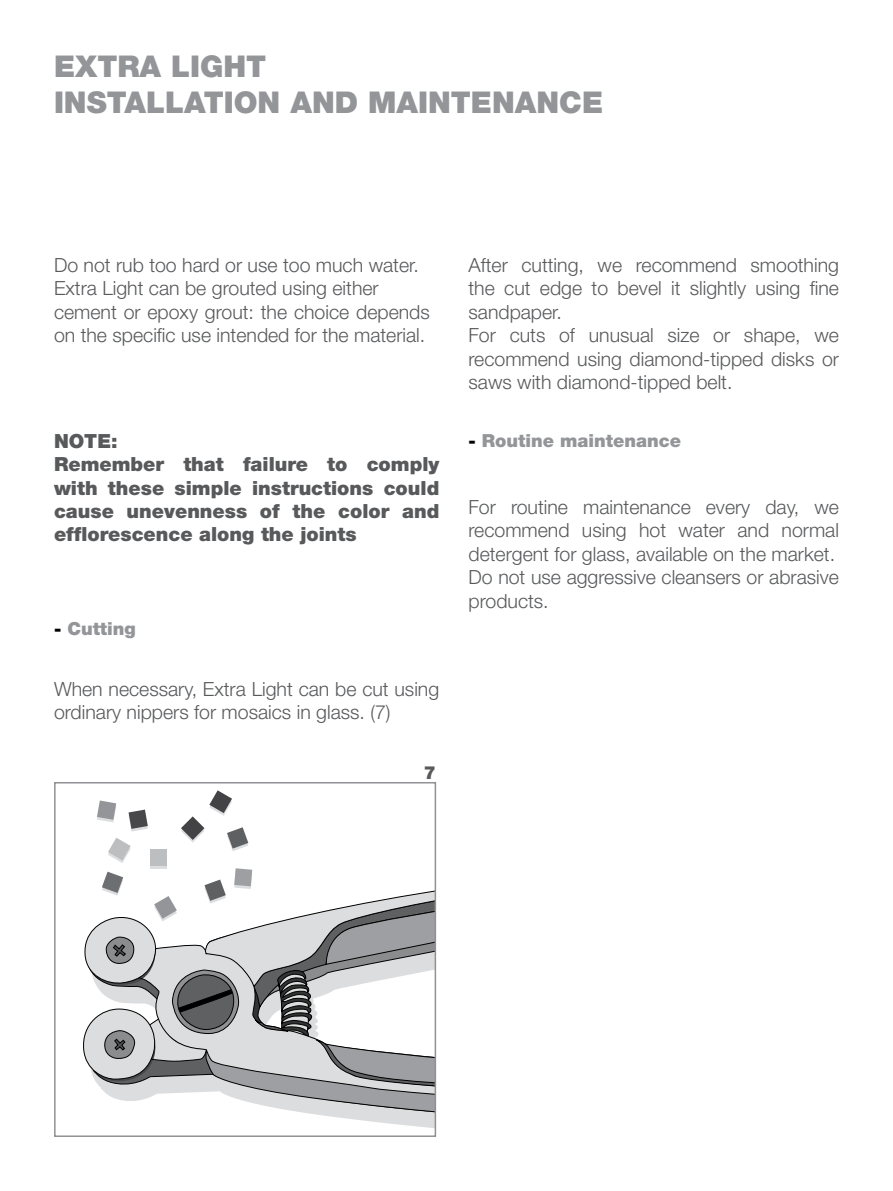
<style>
.page{position:relative;width:893px;height:1191px;background:#fff}
.page>*{position:absolute;margin:0;border:0;box-sizing:border-box;transform-origin:0 0}
.t1{font:900 30px/36px "Helvetica Neue";color:#939598}
.t2{font:300 19.5px/23.4px "Helvetica Neue";color:#58595b}
.t3{font:900 19.5px/23.4px "Helvetica Neue";color:#58595b}
.t4{font:900 18px "Helvetica Neue";color:#939598}
.t5{font:900 18px "Helvetica Neue";color:#58595b}
.s1{color:#000}
</style>
<div class="page">
<svg style="left:83px;top:790px;width:350px;height:332px"></svg>
<div style="left:54px;top:782px;width:382px;height:355px;border:2px solid #919195"></div>
<h1 class="t1" style="left:54px;top:48px;width:551px">EXTRA LIGHT<br>INSTALLATION AND MAINTENANCE</h1>
<p class="t2" style="left:54px;top:253px;width:377px">Do not rub too hard or use too much water.<br>Extra Light can be grouted using either cement or epoxy grout: the choice depends on the specific use intended for the material.</p>
<p class="t3" style="left:54px;top:429px;width:387px">NOTE:<br>Remember that failure to comply with these simple instructions could cause unevenness of the color and efflorescence along the joints</p>
<p class="t4" style="left:54px;top:617px;width:83px"><span class="s1">-</span> Cutting</p>
<p class="t2" style="left:54px;top:677px;width:387px">When necessary, Extra Light can be cut using ordinary nippers for mosaics in glass. (7)</p>
<p class="t5" style="left:424px;top:761px;width:14px">7</p>
<p class="t2" style="left:468px;top:253px;width:372px">After cutting, we recommend smoothing the cut edge to bevel it slightly using fine sandpaper.<br>For cuts of unusual size or shape, we recommend using diamond-tipped disks or saws with diamond-tipped belt.</p>
<p class="t4" style="left:468px;top:429px;width:214px"><span class="s1">-</span> Routine maintenance</p>
<p class="t2" style="left:468px;top:495px;width:372px">For routine maintenance every day, we recommend using hot water and normal detergent for glass, available on the market.<br>Do not use aggressive cleansers or abrasive products.</p>
</div>
